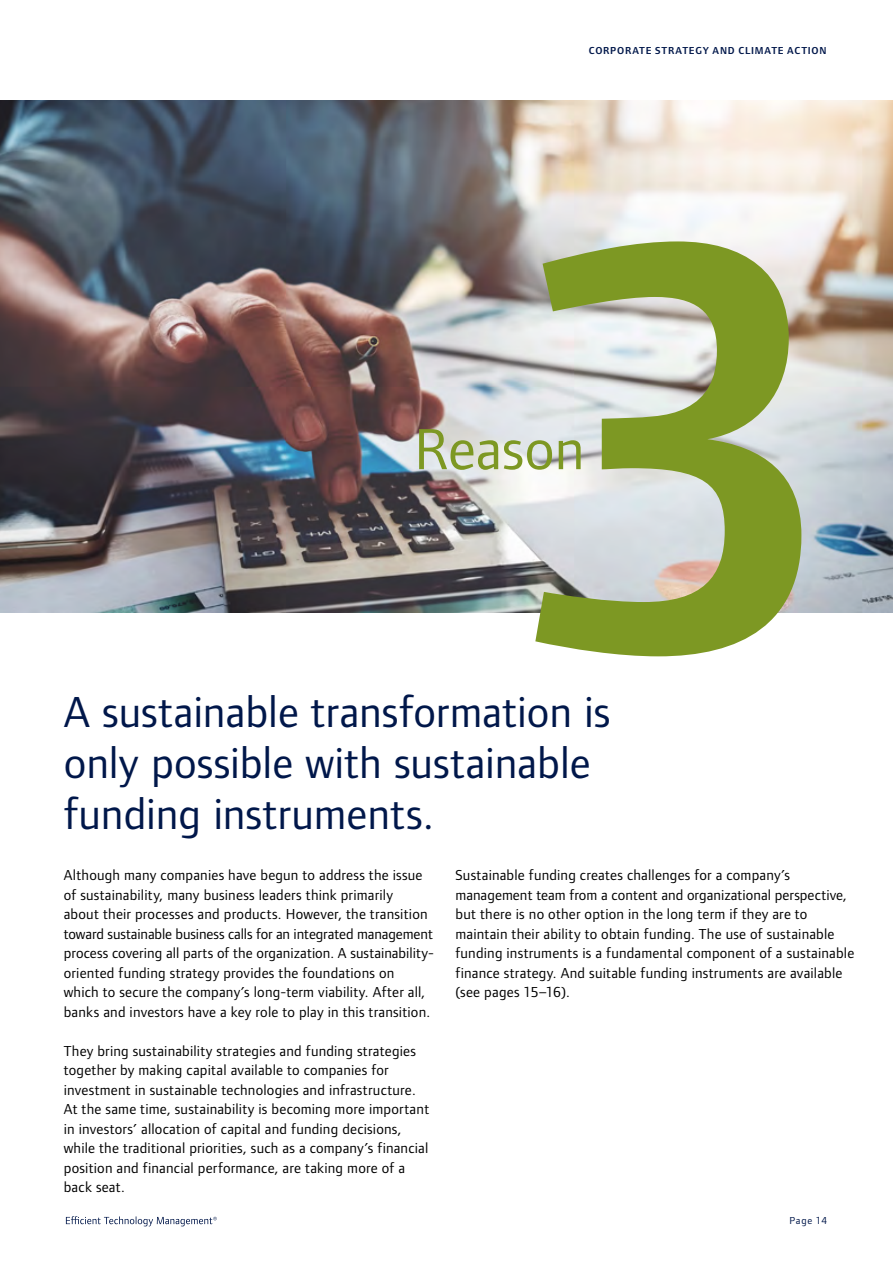
<style>
.page{position:relative;width:893px;height:1263px;background:#fff}
.page>*{position:absolute;margin:0;border:0;box-sizing:border-box;transform-origin:0 0}
.t1{font:600 603px "Foundry Form Sans OT2";color:#7d9823}
.t2{font:60px "Foundry Form Sans OT2";letter-spacing:-.005em;color:#7d9823}
.t3{font:45px/51px "Foundry Form Sans OT2";color:#00174a}
.t4{font:15px/19.5px "Foundry Form Sans OT2";letter-spacing:.015em;color:#000}
.t5{font:600 10.5px "Foundry Form Sans OT2";letter-spacing:.075em;color:#00174a}
.t6{font:10.5px "Foundry Form Sans OT2";letter-spacing:.07em;color:#00174a}
</style>
<div class="page">
<svg style="left:66px;top:1216px;width:151px;height:10px"></svg>
<img style="left:0;top:101px;width:893px;height:511px">
<p class="t5" style="left:589px;top:43px;width:239px">CORPORATE STRATEGY AND CLIMATE ACTION</p>
<h1 class="t1" style="left:503px;top:9px;width:354px">3</h1>
<h2 class="t2" style="left:414px;top:406px;width:172px">Reason</h2>
<h3 class="t3" style="left:64px;top:683px;width:548px">A sustainable transformation is only possible with sustainable funding instruments.</h3>
<p class="t4" style="left:64px;top:864px;width:372px">Although many companies have begun to address the issue of sustainability, many business leaders think primarily<br>about their processes and products. However, the transition toward sustainable business calls for an integrated management process covering all parts of the organization. A sustainability&shy;oriented funding strategy provides the foundations on<br>which to secure the company’s long-term viability. After all, banks and investors have a key role to play in this transition.</p>
<p class="t4" style="left:64px;top:1040px;width:367px">They bring sustainability strategies and funding strategies together by making capital available to companies for investment in sustainable technologies and infrastructure.<br>At the same time, sustainability is becoming more important in investors’ allocation of capital and funding decisions, while the traditional priorities, such as a company’s financial position and financial performance, are taking more of a back seat.</p>
<p class="t4" style="left:455px;top:864px;width:400px">Sustainable funding creates challenges for a company’s management team from a content and organizational perspective, but there is no other option in the long term if they are to maintain their ability to obtain funding. The use of sustainable funding instruments is a fundamental component of a sustainable finance strategy. And suitable funding instruments are available (see pages 15–16).</p>
<p class="t6" style="left:789px;top:1213px;width:39px">Page 14</p>
</div>
